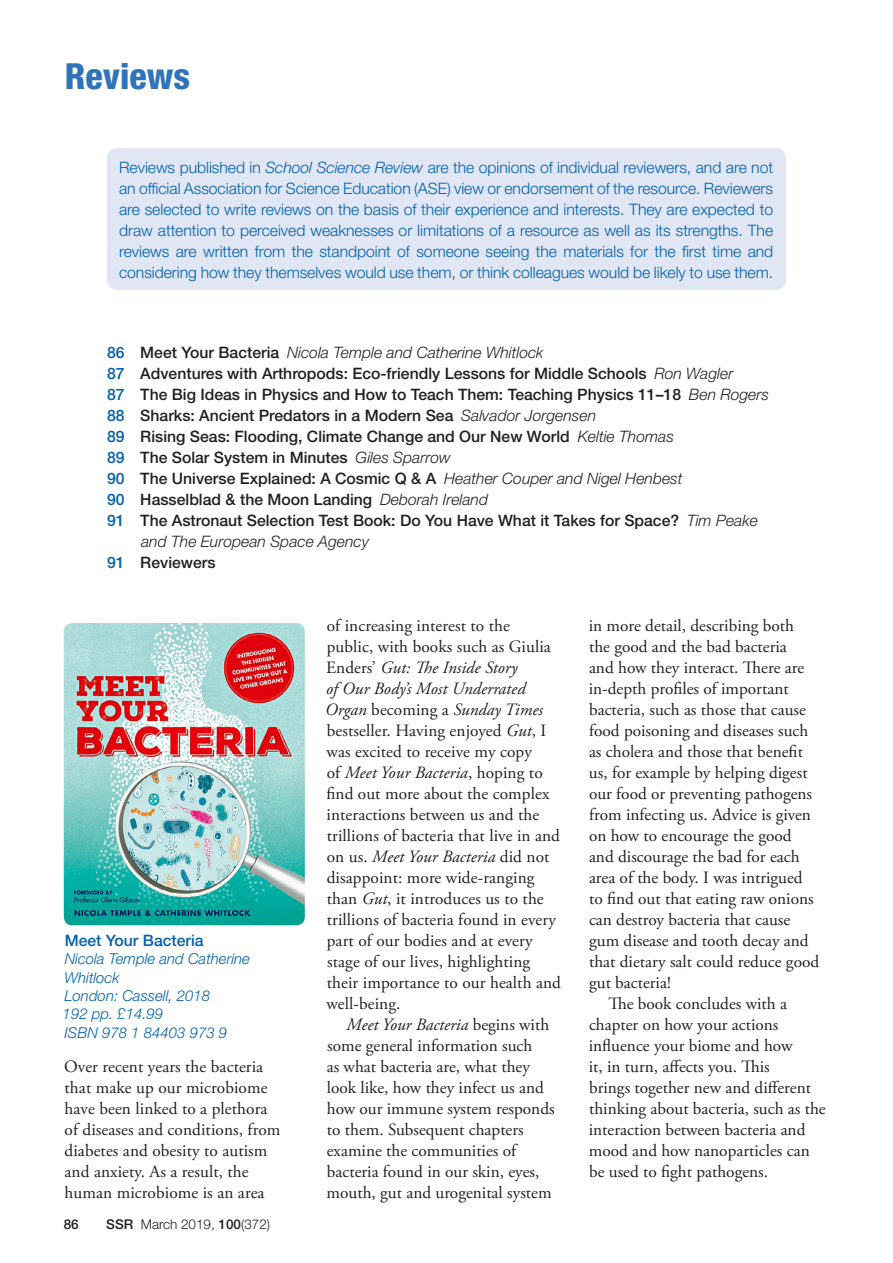
<style>
.page{position:relative;width:893px;height:1263px;background:#fff}
.page>*{position:absolute;margin:0;border:0;box-sizing:border-box;transform-origin:0 0}
.CH_head{font:800 condensed 36px "Helvetica Neue LT Std";color:#2f74ba}
.CH_review_text{font:17.25px/21px "Adobe Garamond Pro";color:#231f20}
.CH_review_text_first{font:17.25px/21px "Adobe Garamond Pro";letter-spacing:.005em;color:#231f20}
.SN_BR_contents_list{font:500 15.75px/21px "Helvetica Neue LT Std";color:#231f20}
.CH_Reviews_intro{font:300 15.75px/21px "Helvetica Neue LT Std";color:#0160ae;text-align:justify}
.SN_BR_contents_list-2{font:italic 300 15.75px "Helvetica Neue LT Std";color:#231f20}
.CH_review_title{font:500 15.75px "Helvetica Neue LT Std";color:#0160ae}
.CH_review_details{font:italic 300 15px/18.3px "Helvetica Neue LT Std";color:#0160ae}
.t1{font:300 13.5px "Helvetica Neue LT Std";color:#231f20}
.t2{font:500 13.5px "Helvetica Neue LT Std";color:#231f20}
.s1{font-style:italic}
.s2{font-weight:500;font-style:normal;color:#0160ae}
.s3{font-weight:500;font-style:normal}
.s4{color:#0160ae}
.s5{font-weight:300;font-style:italic}
.s6{font-weight:500}
</style>
<div class="page">
<img style="left:64px;top:623px;width:241px;height:302px">
<div style="left:107px;top:148px;width:679px;height:142px;background:#e0e6f3;border-radius:11px"></div>
<p class="CH_head" style="left:65px;top:54px;width:127px">Reviews</p>
<p class="CH_Reviews_intro" style="left:119px;top:156px;width:656px">Reviews published in <span class="s1">School Science Review</span> are the opinions of individual reviewers, and are not an official Association for Science Education (ASE) view or endorsement of the resource. Reviewers are selected to write reviews on the basis of their experience and interests. They are expected to draw attention to perceived weaknesses or limitations of a resource as well as its strengths. The reviews are written from the standpoint of someone seeing the materials for the first time and considering how they themselves would use them, or think colleagues would be likely to use them.</p>
<p class="SN_BR_contents_list-2" style="left:107px;top:343px;width:438px"><span class="s2">86</span> <span class="s3">Meet Your Bacteria</span> Nicola Temple and Catherine Whitlock</p>
<p class="SN_BR_contents_list" style="left:107px;top:363px;width:628px"><span class="s4">87</span> Adventures with Arthropods: Eco-friendly Lessons for Middle Schools <span class="s5">Ron Wagler</span></p>
<p class="SN_BR_contents_list" style="left:107px;top:384px;width:663px"><span class="s4">87</span> The Big Ideas in Physics and How to Teach Them: Teaching Physics 11–18 <span class="s5">Ben Rogers</span></p>
<p class="SN_BR_contents_list" style="left:107px;top:405px;width:490px"><span class="s4">88</span> Sharks: Ancient Predators in a Modern Sea <span class="s5">Salvador Jorgensen</span></p>
<p class="SN_BR_contents_list" style="left:107px;top:426px;width:568px"><span class="s4">89</span> Rising Seas: Flooding, Climate Change and Our New World <span class="s5">Keltie Thomas</span></p>
<p class="SN_BR_contents_list" style="left:107px;top:447px;width:345px"><span class="s4">89</span> The Solar System in Minutes <span class="s5">Giles Sparrow</span></p>
<p class="SN_BR_contents_list" style="left:107px;top:468px;width:577px"><span class="s4">90</span> The Universe Explained: A Cosmic Q &amp; A <span class="s5">Heather Couper and Nigel Henbest</span></p>
<p class="SN_BR_contents_list" style="left:107px;top:489px;width:382px"><span class="s4">90</span> Hasselblad &amp; the Moon Landing <span class="s5">Deborah Ireland</span></p>
<p class="SN_BR_contents_list" style="left:141px;top:510px;width:618px;text-indent:-34px"><span class="s4">91</span> The Astronaut Selection Test Book: Do You Have What it Takes for Space? <span class="s5">Tim Peake and The European Space Agency</span></p>
<p class="SN_BR_contents_list" style="left:107px;top:552px;width:110px"><span class="s4">91</span> Reviewers</p>
<p class="CH_review_title" style="left:65px;top:931px;width:140px">Meet Your Bacteria</p>
<p class="CH_review_details" style="left:63px;top:949px;width:189px">Nicola Temple and Catherine<br>Whitlock<br>London: Cassell, 2018<br>192 pp. £14.99<br>ISBN 978 1 84403 973 9</p>
<p class="CH_review_text_first" style="left:64px;top:1056px;width:218px">Over recent years the bacteria that make up our microbiome have been linked to a plethora of diseases and conditions, from diabetes and obesity to autism and anxiety. As a result, the human microbiome is an area</p>
<p class="t2" style="left:64px;top:1216px;width:17px">86</p>
<p class="t1" style="left:106px;top:1216px;width:165px"><span class="s6">SSR</span> March 2019, <span class="s6">100</span>(372)</p>
<p class="CH_review_text_first" style="left:325px;top:615px;width:237px">of increasing interest to the<br>public, with books such as Giulia<br>Enders’ <span class="s1">Gut: The Inside Story<br>of Our Body’s Most Underrated<br>Organ</span> becoming a <span class="s1">Sunday Times </span>bestseller. Having enjoyed <span class="s1">Gut</span>, I was excited to receive my copy<br>of <span class="s1">Meet Your Bacteria</span>, hoping to find out more about the complex interactions between us and the trillions of bacteria that live in and on us. <span class="s1">Meet Your Bacteria</span> did not disappoint: more wide-ranging than <span class="s1">Gut</span>, it introduces us to the trillions of bacteria found in every part of our bodies and at every stage of our lives, highlighting their importance to our health and well-being.</p>
<p class="CH_review_text" style="left:327px;top:1014px;width:230px;text-indent:20px"><span class="s1">Meet Your Bacteria</span> begins with some general information such<br>as what bacteria are, what they look like, how they infect us and how our immune system responds to them. Subsequent chapters examine the communities of bacteria found in our skin, eyes, mouth, gut and urogenital system</p>
<p class="CH_review_text" style="left:589px;top:615px;width:232px">in more detail, describing both the good and the bad bacteria<br>and how they interact. There are in-depth profiles of important bacteria, such as those that cause food poisoning and diseases such as cholera and those that benefit us, for example by helping digest our food or preventing pathogens from infecting us. Advice is given on how to encourage the good and discourage the bad for each area of the body. I was intrigued to find out that eating raw onions can destroy bacteria that cause gum disease and tooth decay and that dietary salt could reduce good gut bacteria!</p>
<p class="CH_review_text" style="left:589px;top:993px;width:238px;text-indent:20px">The book concludes with a chapter on how your actions influence your biome and how<br>it, in turn, affects you. This<br>brings together new and different thinking about bacteria, such as the interaction between bacteria and mood and how nanoparticles can be used to fight pathogens.</p>
</div>
